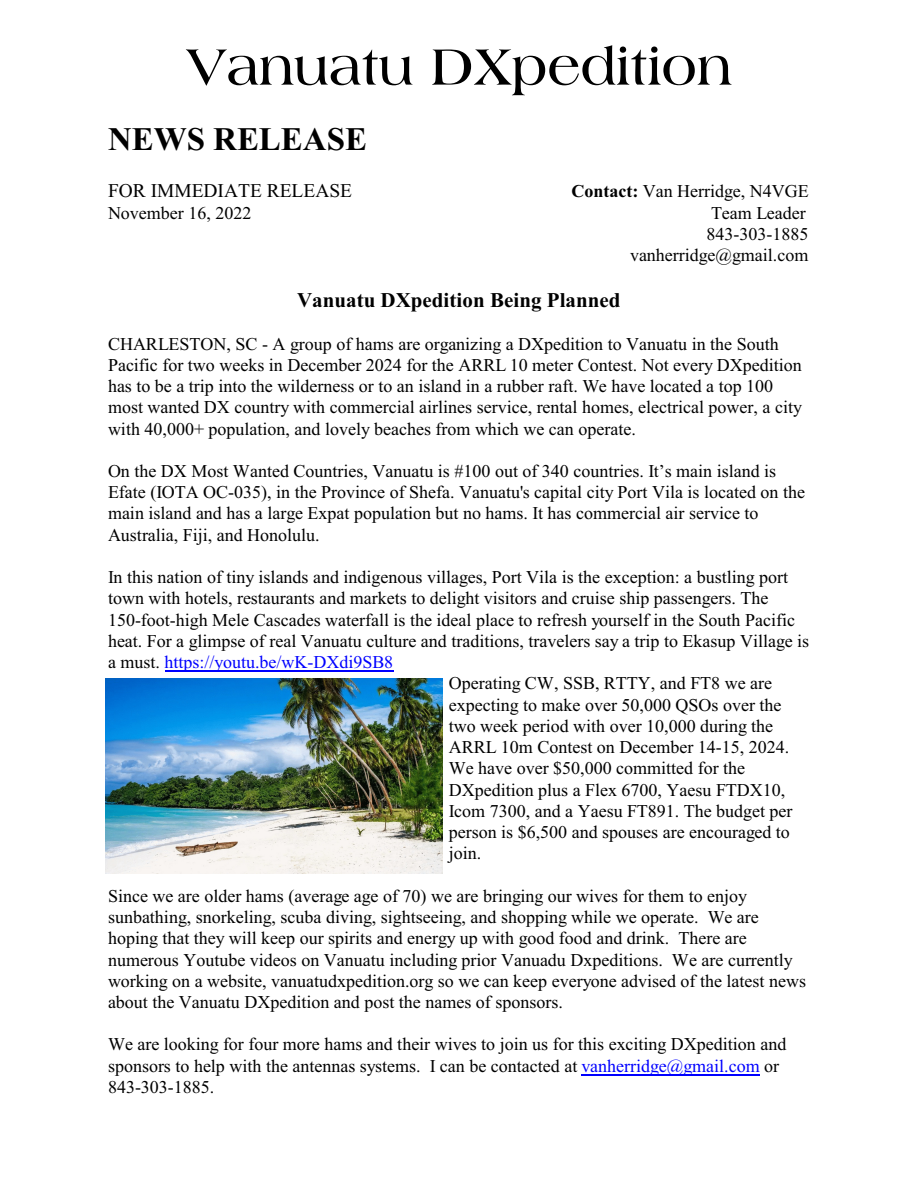
<style>
.page{position:relative;width:918px;height:1188px;background:#fff}
.page>*{position:absolute;margin:0;border:0;box-sizing:border-box;transform-origin:0 0}
.t1{font:700 54px "Americana BT";color:#000}
.t2{font:700 33px "Times New Roman";color:#000}
.t3{font:700 21px "Times New Roman";color:#000}
.t4{font:19.5px "Times New Roman";color:#000}
.t5{font:18px/21.3px "Times New Roman";color:#000}
.t6{font:18px "Times New Roman";color:#00f}
.s1{font-weight:700}
.s2{color:#000}
.s3{color:#00f}
</style>
<div class="page">
<img style="left:106px;top:679px;width:336px;height:194px">
<hr style="left:165px;top:671px;width:228px;height:1px;background:#00f">
<hr style="left:581px;top:1074px;width:179px;height:2px;background:#00f">
<h1 class="t1" style="left:186px;top:44px;width:547px">Vanuatu DXpedition</h1>
<h2 class="t2" style="left:108px;top:128px;width:261px">NEWS RELEASE</h2>
<p class="t4" style="left:108px;top:183px;width:246px">FOR IMMEDIATE RELEASE</p>
<p class="t5" style="left:572px;top:182px;width:239px"><span class="s1">Contact:</span> Van Herridge, N4VGE</p>
<p class="t5" style="left:108px;top:204px;width:145px">November 16, 2022</p>
<p class="t5" style="left:630px;top:204px;width:180px;text-align:right">Team Leader<br>843-303-1885 vanherridge@gmail.com</p>
<p class="t3" style="left:297px;top:293px;width:325px">Vanuatu DXpedition Being Planned</p>
<p class="t5" style="left:108px;top:335px;width:696px">CHARLESTON, SC - A group of hams are organizing a DXpedition to Vanuatu in the South Pacific for two weeks in December 2024 for the ARRL 10 meter Contest. Not every DXpedition has to be a trip into the wilderness or to an island in a rubber raft. We have located a top 100 most wanted DX country with commercial airlines service, rental homes, electrical power, a city with 40,000+ population, and lovely beaches from which we can operate.</p>
<p class="t5" style="left:108px;top:462px;width:699px">On the DX Most Wanted Countries, Vanuatu is #100 out of 340 countries. It’s main island is Efate (IOTA OC-035), in the Province of Shefa. Vanuatu's capital city Port Vila is located on the main island and has a large Expat population but no hams. It has commercial air service to Australia, Fiji, and Honolulu.</p>
<p class="t5" style="left:108px;top:568px;width:682px">In this nation of tiny islands and indigenous villages, Port Vila is the exception: a bustling port</p>
<p class="t5" style="left:108px;top:589px;width:662px">town with hotels, restaurants and markets to delight visitors and cruise ship passengers. The</p>
<p class="t5" style="left:108px;top:611px;width:689px">150-foot-high Mele Cascades waterfall is the ideal place to refresh yourself in the South Pacific</p>
<p class="t5" style="left:108px;top:632px;width:703px">heat. For a glimpse of real Vanuatu culture and traditions, travelers say a trip to Ekasup Village is</p>
<p class="t6" style="left:108px;top:656px;width:287px"><span class="s2">a must.</span> https://youtu.be/wK-DXdi9SB8</p>
<p class="t5" style="left:449px;top:674px;width:325px">Operating CW, SSB, RTTY, and FT8 we are</p>
<p class="t5" style="left:449px;top:696px;width:334px">expecting to make over 50,000 QSOs over the</p>
<p class="t5" style="left:449px;top:717px;width:326px">two week period with over 10,000 during the</p>
<p class="t5" style="left:449px;top:738px;width:342px">ARRL 10m Contest on December 14-15, 2024.</p>
<p class="t5" style="left:449px;top:759px;width:298px">We have over $50,000 committed for the</p>
<p class="t5" style="left:449px;top:781px;width:338px">DXpedition plus a Flex 6700, Yaesu FTDX10,</p>
<p class="t5" style="left:449px;top:802px;width:345px">Icom 7300, and a Yaesu FT891. The budget per</p>
<p class="t5" style="left:449px;top:823px;width:343px">person is $6,500 and spouses are encouraged to</p>
<p class="t5" style="left:449px;top:844px;width:34px">join.</p>
<p class="t5" style="left:108px;top:887px;width:700px">Since we are older hams (average age of 70) we are bringing our wives for them to enjoy sunbathing, snorkeling, scuba diving, sightseeing, and shopping while we operate. We are hoping that they will keep our spirits and energy up with good food and drink. There are numerous Youtube videos on Vanuatu including prior Vanuadu Dxpeditions. We are currently working on a website, vanuatudxpedition.org so we can keep everyone advised of the latest news about the Vanuatu DXpedition and post the names of sponsors.</p>
<p class="t5" style="left:108px;top:1036px;width:680px">We are looking for four more hams and their wives to join us for this exciting DXpedition and sponsors to help with the antennas systems. I can be contacted at <span class="s3">vanherridge@gmail.com</span> or<br>843-303-1885.</p>
</div>
